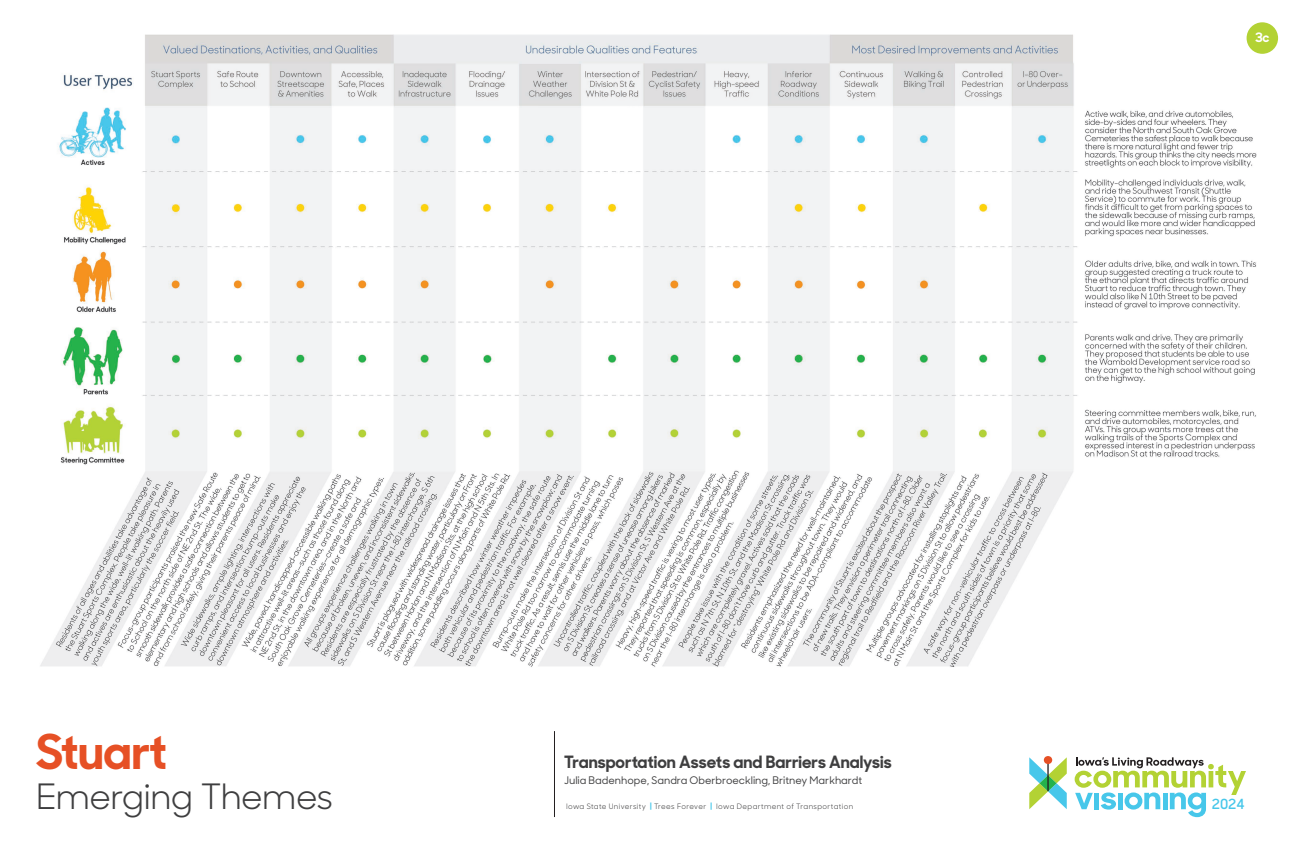
<style>
.page{position:relative;width:1296px;height:864px;background:#fff}
.page>*{position:absolute;margin:0;border:0;box-sizing:border-box;transform-origin:0 0}
.t1{font:700 48px "Sharp Sans No 1";letter-spacing:-.01em;color:#e65025}
.Board_title{font:35px "Sharp Sans No 1";letter-spacing:-.015em;color:#3e3e3f}
.t2{font:700 17px "Sharp Sans No 1";color:#3e3e3f}
.t3{font:600 14px "Sharp Sans No 1";color:#47c7ea}
.t4{font:700 13px "Sharp Sans No 1";color:#fff}
.t5{font:500 10.5px "Sharp Sans No 1";color:#3e3e3f}
.t6{font:7.5px "Sharp Sans No 1";letter-spacing:.05em;color:#3e3e3f}
.s1{font-weight:700;color:#47c7ea}
</style>
<div class="page">
<svg style="left:1075px;top:757px;width:171px;height:60px"></svg>
<svg style="left:1029px;top:756px;width:38px;height:53px"></svg>
<hr style="left:554px;top:731px;width:1px;height:86px;background:#231f20">
<img style="left:40px;top:25px;width:1219px;height:642px">
<div style="left:1247px;top:22px;width:31px;height:32px;background:#b3d234;border-radius:50%"></div>
<h1 class="t1" style="left:36px;top:712px;width:133px">Stuart</h1>
<p class="Board_title" style="left:36px;top:769px;width:299px">Emerging Themes</p>
<h3 class="t2" style="left:564px;top:748px;width:329px">Transportation Assets and Barriers Analysis</h3>
<h3 class="t5" style="left:564px;top:773px;width:299px">Julia Badenhope, Sandra Oberbroeckling, Britney Markhardt</h3>
<p class="t6" style="left:566px;top:800px;width:289px">Iowa State University <span class="s1">|</span> Trees Forever <span class="s1">|</span> Iowa Department of Transportation</p>
<p class="t4" style="left:1255px;top:27px;width:16px">3c</p>
<h3 class="t3" style="left:1212px;top:793px;width:34px">2024</h3>
</div>
